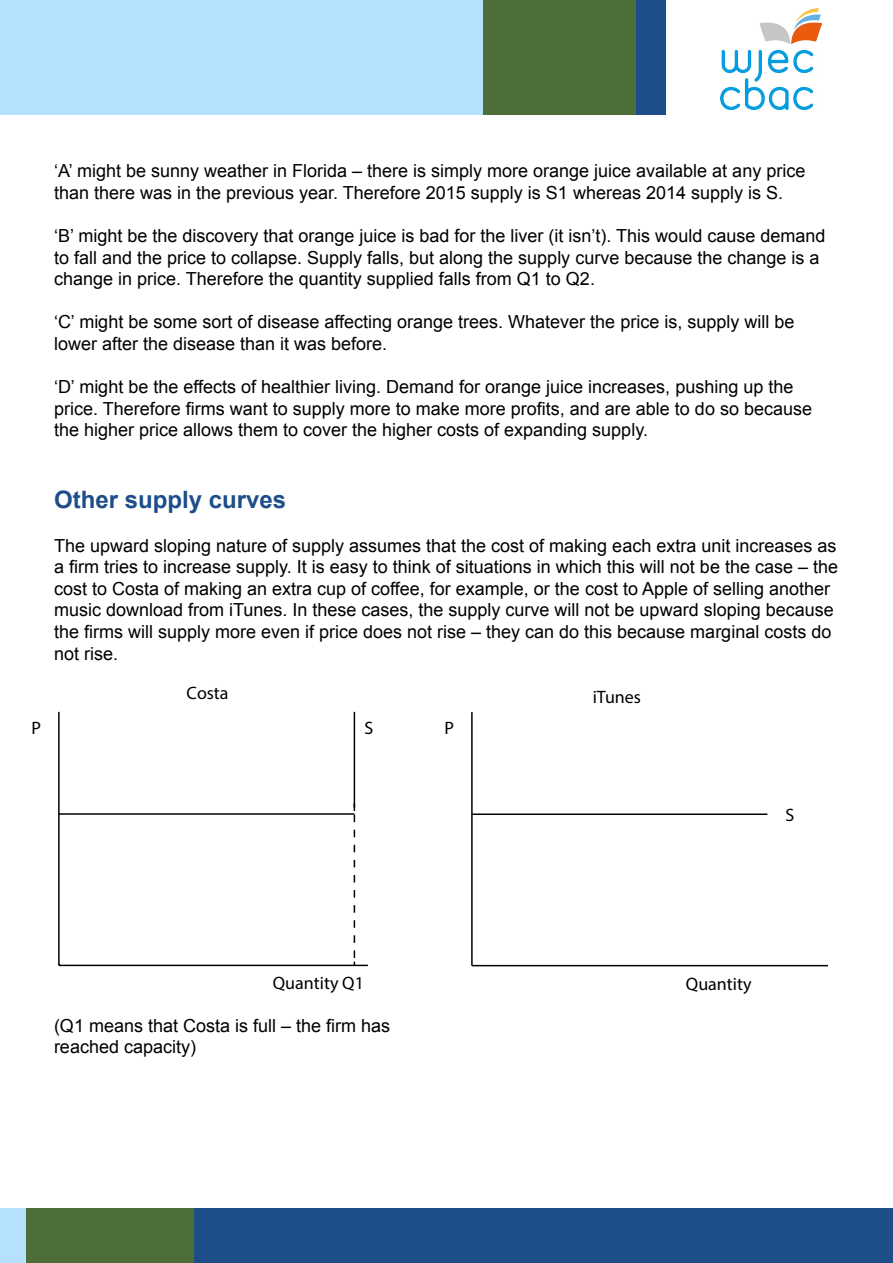
<style>
.page{position:relative;width:893px;height:1263px;background:#fff}
.page>*{position:absolute;margin:0;border:0;box-sizing:border-box;transform-origin:0 0}
.t1{font:700 24px "Arial";color:#1d4e89}
.t2{font:18px/21.6px "Arial";color:#000}
.t3{font:18px "Myriad Pro";color:#000}
</style>
<div class="page">
<div style="left:0;top:0;width:643px;height:115px;background:#b3e1fe"></div>
<div style="left:483px;top:0;width:174px;height:115px;background:#4e6e38"></div>
<div style="left:0;top:1208px;width:90px;height:55px;background:#b3e1fe"></div>
<div style="left:26px;top:1208px;width:296px;height:55px;background:#4e6e38"></div>
<div style="left:637px;top:0;width:29px;height:115px;background:#1d4e89"></div>
<div style="left:194px;top:1208px;width:699px;height:55px;background:#1d4e89"></div>
<img style="left:720px;top:9px;width:101px;height:101px">
<hr style="left:58px;top:712px;width:2px;height:253px;background:#000">
<hr style="left:59px;top:965px;width:309px;height:1px;background:#000">
<hr style="left:59px;top:813px;width:295px;height:2px;background:#000">
<hr style="left:354px;top:712px;width:1px;height:99px;background:#000">
<svg style="left:354px;top:815px;width:1px;height:150px"></svg>
<hr style="left:471px;top:712px;width:2px;height:254px;background:#000">
<hr style="left:472px;top:965px;width:356px;height:1px;background:#000">
<hr style="left:472px;top:813px;width:295px;height:2px;background:#000">
<p class="t2" style="left:54px;top:160px;width:753px">‘A’ might be sunny weather in Florida – there is simply more orange juice available at any price than there was in the previous year. Therefore 2015 supply is S1 whereas 2014 supply is S.</p>
<p class="t2" style="left:54px;top:225px;width:773px">‘B’ might be the discovery that orange juice is bad for the liver (it isn’t). This would cause demand to fall and the price to collapse. Supply falls, but along the supply curve because the change is a change in price. Therefore the quantity supplied falls from Q1 to Q2.</p>
<p class="t2" style="left:54px;top:311px;width:742px">‘C’ might be some sort of disease affecting orange trees. Whatever the price is, supply will be lower after the disease than it was before.</p>
<p class="t2" style="left:54px;top:376px;width:759px">‘D’ might be the effects of healthier living. Demand for orange juice increases, pushing up the price. Therefore firms want to supply more to make more profits, and are able to do so because the higher price allows them to cover the higher costs of expanding supply.</p>
<p class="t3" style="left:31px;top:717px;width:11px">P</p>
<h1 class="t1" style="left:54px;top:484px;width:234px">Other supply curves</h1>
<p class="t2" style="left:54px;top:535px;width:786px">The upward sloping nature of supply assumes that the cost of making each extra unit increases as a firm tries to increase supply. It is easy to think of situations in which this will not be the case – the cost to Costa of making an extra cup of coffee, for example, or the cost to Apple of selling another music download from iTunes. In these cases, the supply curve will not be upward sloping because the firms will supply more even if price does not rise – they can do this because marginal costs do not rise.</p>
<p class="t3" style="left:187px;top:682px;width:43px">Costa</p>
<p class="t3" style="left:364px;top:717px;width:10px">S</p>
<p class="t3" style="left:444px;top:717px;width:11px">P</p>
<p class="t3" style="left:593px;top:686px;width:50px">iTunes</p>
<p class="t3" style="left:785px;top:804px;width:10px">S</p>
<p class="t3" style="left:273px;top:972px;width:93px">Quantity Q1</p>
<p class="t2" style="left:54px;top:1015px;width:338px">(Q1 means that Costa is full – the firm has reached capacity)</p>
<p class="t3" style="left:686px;top:972px;width:67px">Quantity</p>
</div>
